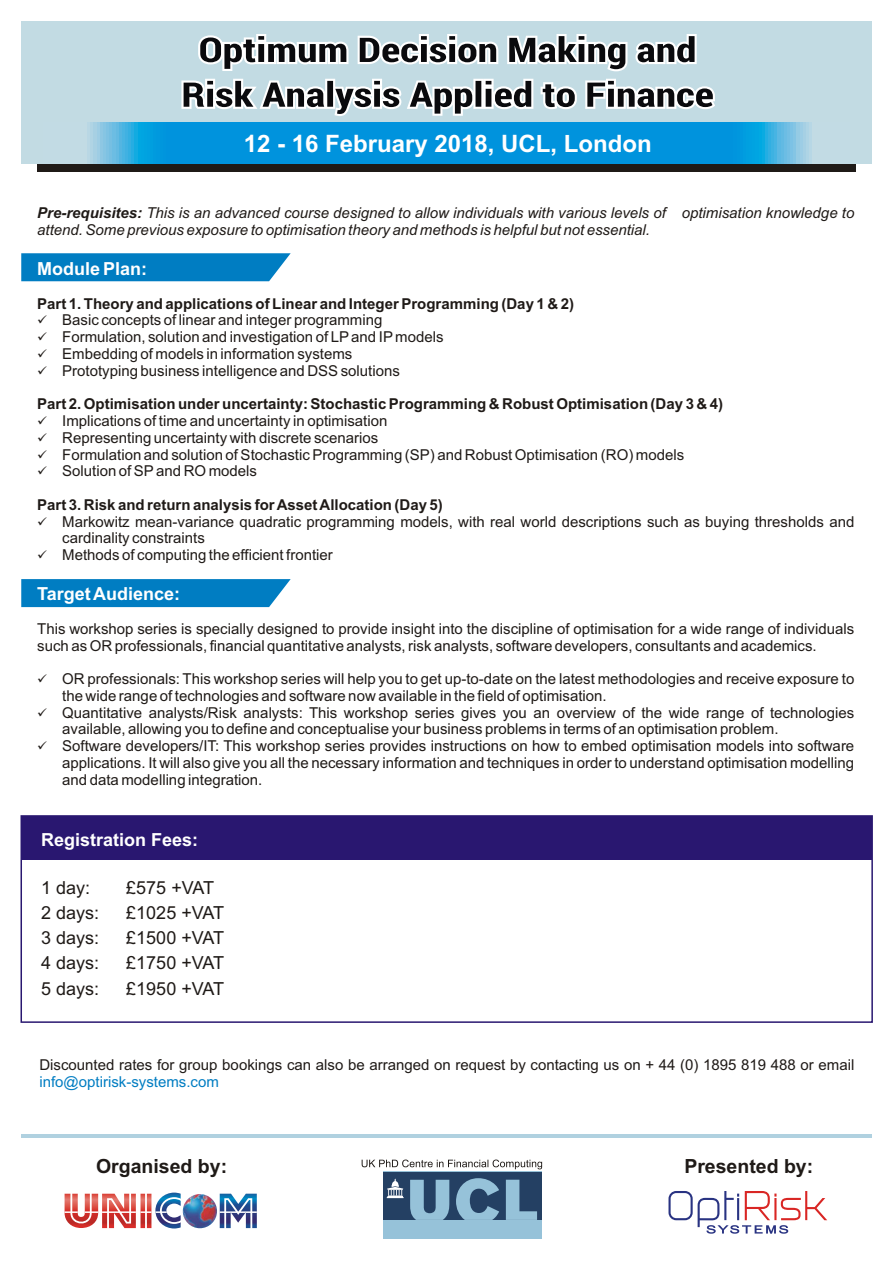
<style>
.page{position:relative;width:893px;height:1263px;background:#fff}
.page>*{position:absolute;margin:0;border:0;box-sizing:border-box;transform-origin:0 0}
.t1{font:700 24px "Arial";color:#fff}
.t2{font:700 19.5px "Arial";color:#1f1a17}
.t3{font:18px "Arial";color:#1f1a17}
.t4{font:700 18px "Arial";color:#fff}
.t5{font:15px/16.8px "Arial";color:#1f1a17}
.t6{font:700 15px "Arial";color:#1f1a17}
.t7{font:italic 15px/16.8px "Arial";color:#1f1a17}
.t8{font:15px "Arial";color:#007dc2}
.s1{font-weight:700}
</style>
<div class="page">
<svg style="left:21px;top:253px;width:270px;height:28px;background:#0c83c5"></svg>
<svg style="left:21px;top:579px;width:270px;height:28px;background:#0b82c4"></svg>
<div style="left:21px;top:816px;width:851px;height:43px;background:#291770"></div>
<div style="left:37px;top:94px;width:819px;height:78px;background:#1f1a17"></div>
<div style="left:21px;top:21px;width:851px;height:143px;background:#c2dbe3"></div>
<img style="left:90px;top:122px;width:722px;height:42px">
<svg style="left:181px;top:34px;width:534px;height:82px"></svg>
<hr style="left:21px;top:1134px;width:851px;height:4px;background:#b0d1e0">
<img style="left:65px;top:1192px;width:192px;height:37px">
<svg style="left:668px;top:1191px;width:159px;height:43px"></svg>
<svg style="left:362px;top:1159px;width:180px;height:10px"></svg>
<div style="left:383px;top:1172px;width:159px;height:67px;background:#96c2d9"></div>
<div style="left:383px;top:1172px;width:159px;height:47px;background:#244063"></div>
<svg style="left:410px;top:1178px;width:127px;height:42px"></svg>
<svg style="left:387px;top:1178px;width:17px;height:20px"></svg>
<h1 class="t1" style="left:244px;top:135px;width:410px">12 - 16 February 2018, UCL, London</h1>
<p class="t7" style="left:37px;top:206px;width:819px"><span class="s1">Pre-requisites:</span> This is an advanced course designed to allow individuals with various levels of optimisation knowledge to attend. Some previous exposure to optimisation theory and methods is helpful but not essential.</p>
<p class="t4" style="left:37px;top:261px;width:112px">Module Plan:</p>
<p class="t6" style="left:37px;top:298px;width:538px">Part 1. Theory and applications of Linear and Integer Programming (Day 1 &amp; 2)</p>
<p class="t5" style="left:62px;top:313px;width:322px">Basic concepts of linear and integer programming</p>
<p class="t5" style="left:62px;top:330px;width:383px">Formulation, solution and investigation of LPand IP models</p>
<p class="t5" style="left:62px;top:347px;width:339px">Embedding of models in information systems<br>Prototyping business intelligence and DSS solutions</p>
<p class="t6" style="left:37px;top:398px;width:687px">Part 2. Optimisation under uncertainty: Stochastic Programming &amp; Robust Optimisation (Day 3 &amp; 4)</p>
<p class="t5" style="left:62px;top:414px;width:327px">Implications of time and uncertainty in optimisation</p>
<p class="t5" style="left:62px;top:430px;width:317px">Representing uncertainty with discrete scenarios</p>
<p class="t5" style="left:62px;top:447px;width:623px">Formulation and solution of Stochastic Programming (SP) and Robust Optimisation (RO) models<br>Solution of SPand RO models</p>
<p class="t6" style="left:37px;top:499px;width:407px">Part 3. Risk and return analysis for Asset Allocation (Day 5)</p>
<p class="t5" style="left:62px;top:514px;width:794px">Markowitz mean-variance quadratic programming models, with real world descriptions such as buying thresholds and</p>
<p class="t5" style="left:62px;top:531px;width:272px">cardinality constraints<br>Methods of computing the efficient frontier</p>
<p class="t4" style="left:37px;top:586px;width:145px">Target Audience:</p>
<p class="t5" style="left:37px;top:621px;width:819px">This workshop series is specially designed to provide insight into the discipline of optimisation for a wide range of individuals such as OR professionals, financial quantitative analysts, risk analysts, software developers, consultants and academics.</p>
<p class="t5" style="left:37px;top:672px;width:819px">✓OR professionals: This workshop series will help you to get up-to-date on the latest methodologies and receive exposure to</p>
<p class="t5" style="left:62px;top:688px;width:794px">the wide range of technologies and software now available in the field of optimisation.<br>Quantitative analysts/Risk analysts: This workshop series gives you an overview of the wide range of technologies</p>
<p class="t5" style="left:62px;top:722px;width:794px">available, allowing you to define and conceptualise your business problems in terms of an optimisation problem.<br>Software developers/IT: This workshop series provides instructions on how to embed optimisation models into software applications. It will also give you all the necessary information and techniques in order to understand optimisation modelling and data modelling integration.</p>
<p class="t4" style="left:41px;top:832px;width:159px">Registration Fees:</p>
<p class="t3" style="left:41px;top:881px;width:51px">1 day:</p>
<p class="t3" style="left:126px;top:881px;width:89px">£575 +VAT</p>
<p class="t3" style="left:41px;top:906px;width:60px">2 days:</p>
<p class="t3" style="left:126px;top:906px;width:99px">£1025 +VAT</p>
<p class="t3" style="left:41px;top:931px;width:60px">3 days:</p>
<p class="t3" style="left:126px;top:931px;width:99px">£1500 +VAT</p>
<p class="t3" style="left:41px;top:956px;width:60px">4 days:</p>
<p class="t3" style="left:126px;top:956px;width:99px">£1750 +VAT</p>
<p class="t3" style="left:41px;top:981px;width:60px">5 days:</p>
<p class="t3" style="left:126px;top:981px;width:99px">£1950 +VAT</p>
<p class="t5" style="left:39px;top:1058px;width:816px">Discounted rates for group bookings can also be arranged on request by contacting us on + 44 (0) 1895 819 488 or email</p>
<p class="t8" style="left:39px;top:1076px;width:181px">info@optirisk-systems.com</p>
<h2 class="t2" style="left:96px;top:1159px;width:133px">Organised by:</h2>
<h2 class="t2" style="left:684px;top:1159px;width:130px">Presented by:</h2>
</div>
